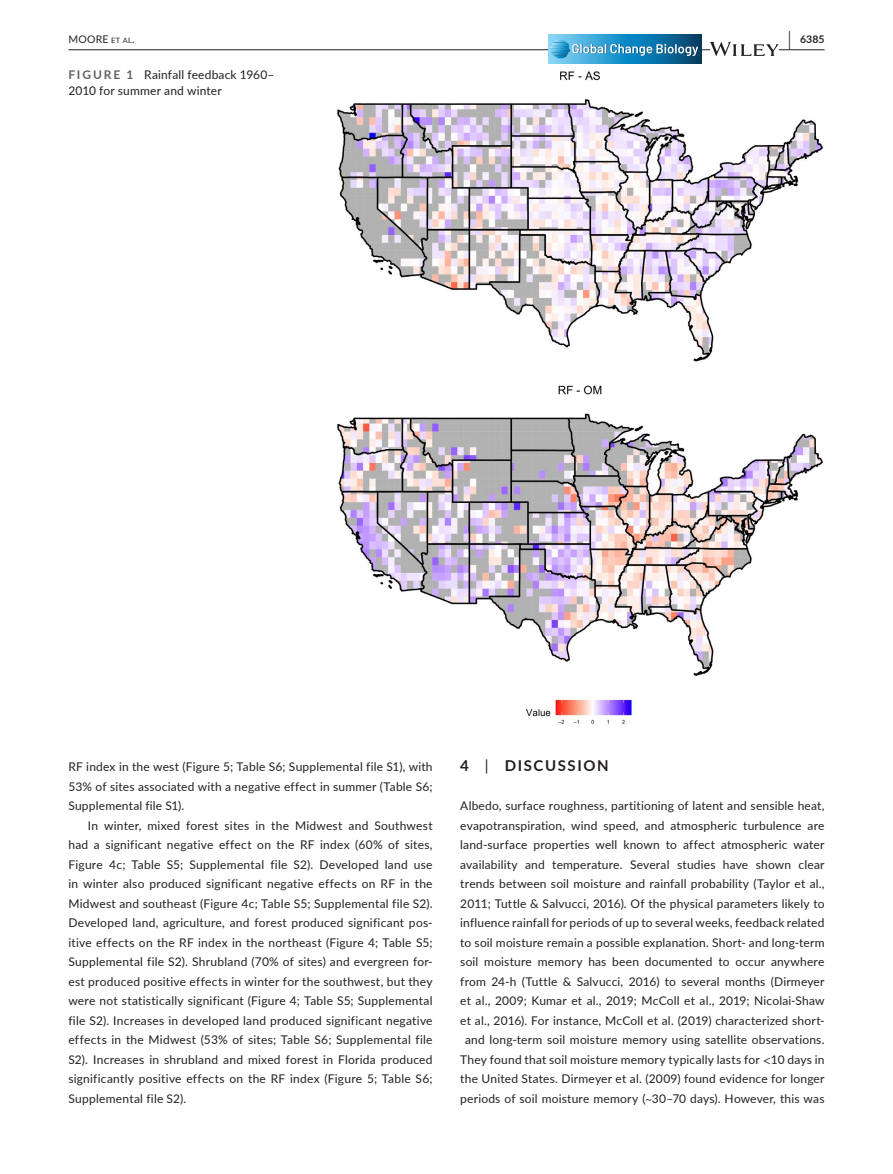
<style>
.page{position:relative;width:893px;height:1174px;background:#fff}
.page>*{position:absolute;margin:0;border:0;box-sizing:border-box;transform-origin:0 0}
.t1{font:700 15px "Lato";letter-spacing:.11em;color:#231f20}
.t2{font:12px/19.5px "Lato";letter-spacing:.015em;color:#231f20;text-align:justify}
.t3{font:10.5px "Lato";letter-spacing:.02em;color:#231f20}
.t4{font:700 10.5px "Lato";color:#231f20}
.s1{font-size:7.35px}
.s2{font-size:19.5px}
.s3{font-weight:700;color:#636366}
.s4{color:#fff}
.s5{font-weight:400}
.s6{font-family:"STIX"}
</style>
<div class="page">
<hr style="left:68px;top:49px;width:756px;height:1px;background:#231f20">
<svg style="left:548px;top:34px;width:153px;height:30px"></svg>
<svg style="left:550px;top:40px;width:149px;height:18px"></svg>
<svg style="left:710px;top:42px;width:69px;height:14px"></svg>
<img style="left:337px;top:71px;width:486px;height:653px">
<p class="t3" style="left:68px;top:31px;width:68px">MOORE <span class="s1">et al</span>.</p>
<p class="t4" style="left:789px;top:31px;width:37px"><span class="s2">|</span> 6385</p>
<p class="t2" style="left:68px;top:66px;width:208px;line-height:16.5px"><span class="s3">FIGURE 1</span> Rainfall feedback 1960–<br>2010 for summer and winter <span class="s4">[Colour</span></p>
<p class="t2" style="left:68px;top:756px;width:366px">RF index in the west (Figure 5; Table S6; Supplemental file S1), with 53% of sites associated with a negative effect in summer (Table S6; Supplemental file S1).</p>
<p class="t2" style="left:68px;top:815px;width:366px;text-indent:20px">In winter, mixed forest sites in the Midwest and Southwest had a significant negative effect on the RF index (60% of sites, Figure 4c; Table S5; Supplemental file S2). Developed land use in winter also produced significant negative effects on RF in the Midwest and southeast (Figure 4c; Table S5; Supplemental file S2).<br>Developed land, agriculture, and forest produced significant pos&shy;itive effects on the RF index in the northeast (Figure 4; Table S5; Supplemental file S2). Shrubland (70% of sites) and evergreen for&shy;est produced positive effects in winter for the southwest, but they were not statistically significant (Figure 4; Table S5; Supplemental file S2). Increases in developed land produced significant negative effects in the Midwest (53% of sites; Table S6; Supplemental file S2). Increases in shrubland and mixed forest in Florida produced significantly positive effects on the RF index (Figure 5; Table S6; Supplemental file S2).</p>
<p class="t1" style="left:460px;top:755px;width:150px">4 <span class="s5">|</span> DISCUSSION</p>
<p class="t2" style="left:460px;top:795px;width:366px;text-align:center">Albedo, surface roughness, partitioning of latent and sensible heat, evapotranspiration, wind speed, and atmospheric turbulence are land-surface properties well known to affect atmospheric water availability and temperature. Several studies have shown clear trends between soil moisture and rainfall probability (Taylor et al., 2011; Tuttle &amp; Salvucci, 2016). Of the physical parameters likely to influence rainfall for periods of up to several weeks, feedback related to soil moisture remain a possible explanation. Short- and long-term soil moisture memory has been documented to occur anywhere from 24-h (Tuttle &amp; Salvucci, 2016) to several months (Dirmeyer et al., 2009; Kumar et al., 2019; McColl et al., 2019; Nicolai-Shaw et al., 2016). For instance, McColl et al. (2019) characterized short&shy;and long-term soil moisture memory using satellite observations.<br>They found that soil moisture memory typically lasts for <span class="s6">&lt;</span>10 days in the United States. Dirmeyer et al. (2009) found evidence for longer periods of soil moisture memory (<span class="s6">~</span>30–70 days). However, this was</p>
</div>
